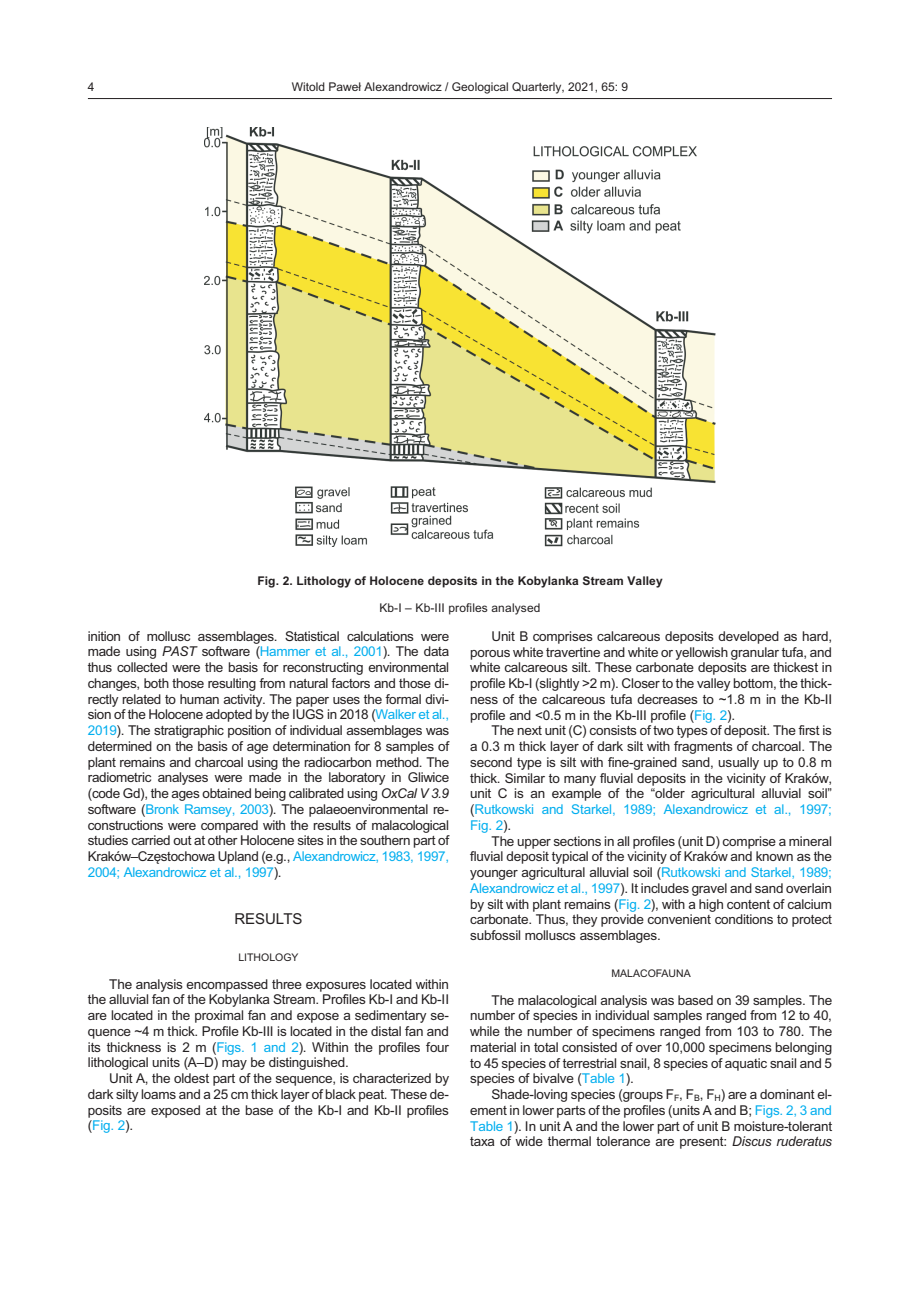
<style>
.page{position:relative;width:921px;height:1290px;background:#fff}
.page>*{position:absolute;margin:0;border:0;box-sizing:border-box;transform-origin:0 0}
.t1{font:15px "Arial";color:#231f20}
.t2{font:13.5px/15.8px "Arial";letter-spacing:-.015em;color:#231f20;text-align:justify}
.t3{font:12px "Arial";color:#231f20}
.t4{font:700 12px "Arial";letter-spacing:.01em;color:#231f20}
.t5{font:10.5px "Arial";color:#231f20}
.s1{font-style:italic}
.s2{color:#00aeef}
</style>
<div class="page">
<hr style="left:88px;top:98px;width:744px;height:1px;background:#231f20">
<img style="left:205px;top:127px;width:510px;height:419px">
<p class="t3" style="left:88px;top:83px;width:8px">4</p>
<p class="t3" style="left:292px;top:83px;width:338px">Witold Pawe³ Alexandrowicz / Geo log i cal Quar terly, 2021, 65: 9</p>
<p class="t4" style="left:257px;top:576px;width:407px">Fig. 2. Li thol ogy of Ho lo cene de pos its in the Kobylanka Stream Val ley</p>
<p class="t3" style="left:379px;top:603px;width:163px">Kb-I – Kb-III pro files ana lysed</p>
<p class="t2" style="left:88px;top:629px;width:363px">i ni tion of mol lusc as sem blages. Sta tis ti cal cal cu la tions were made us ing <span class="s1">PAST</span> soft ware (<span class="s2">Ham mer et al., 2001</span>). The data thus col lected were the ba sis for re con struct ing en vi ron men tal changes, both those re sult ing from nat u ral fac tors and those di - rectly re lated to hu man ac tiv ity. The pa per uses the for mal di vi - sion of the Ho lo cene adopted by the IUGS in 2018 (<span class="s2">Walker et al., 2019</span>). The strati graphic po si tion of in di vid ual as sem blages was de ter mined on the ba sis of age de ter mi na tion for 8 sam ples of plant re mains and char coal us ing the ra dio car bon method. The ra dio met ric anal y ses were made in the lab o ra tory in Gliwice (code Gd), the ages ob tained be ing cal i brated us ing <span class="s1">OxCal V 3.9 </span>soft ware (<span class="s2">Bronk Ramsey, 2003</span>). The palaeoenvironmental re - con struc tions were com pared with the re sults of malacological stud ies car ried out at other Ho lo cene sites in the south ern part of Kraków–Czêstochowa Up land (e.g., <span class="s2">Alexandrowicz, 1983, 1997, 2004; Alexandrowicz et al., 1997</span>).</p>
<p class="t1" style="left:234px;top:913px;width:70px">RESULTS</p>
<p class="t5" style="left:238px;top:953px;width:62px">LITHOLOGY</p>
<p class="t2" style="left:88px;top:977px;width:363px;text-indent:21px">The anal y sis en com passed three ex po sures lo cated within the al lu vial fan of the Kobylanka Stream. Pro files Kb-I and Kb-II are lo cated in the prox i mal fan and ex pose a sed i men tary se - quence ~4 m thick. Pro file Kb-III is lo cated in the dis tal fan and its thick ness is 2 m (<span class="s2">Figs. 1 and 2</span>). Within the pro files four lithological units (A–D) may be dis tin guished.</p>
<p class="t2" style="left:88px;top:1072px;width:363px;text-indent:21px">Unit A, the old est part of the se quence, is char ac ter ized by dark silty loams and a 25 cm thick layer of black peat. These de - pos its are ex posed at the base of the Kb-I and Kb-II pro files (<span class="s2">Fig. 2</span>).</p>
<p class="t2" style="left:470px;top:629px;width:364px;text-indent:21px">Unit B com prises cal car e ous de pos its de vel oped as hard, po rous white trav er tine and white or yel low ish gran u lar tufa, and white cal car e ous silt. These car bon ate de pos its are thick est in pro file Kb-I (slightly &gt;2 m). Closer to the val ley bot tom, the thick - ness of the cal car e ous tufa de creases to ~1.8 m in the Kb-II pro file and &lt;0.5 m in the Kb-III pro file (<span class="s2">Fig. 2</span>).</p>
<p class="t2" style="left:470px;top:724px;width:364px;text-indent:21px">The next unit (C) con sists of two types of de posit. The first is a 0.3 m thick layer of dark silt with frag ments of char coal. The sec ond type is silt with fine-grained sand, usu ally up to 0.8 m thick. Sim i lar to many flu vial de pos its in the vi cin ity of Kraków, unit C is an ex am ple of the “older ag ri cul tural al lu vial soil” (<span class="s2">Rutkowski and Starkel, 1989; Alexandrowicz et al., 1997; Fig. 2</span>).</p>
<p class="t2" style="left:470px;top:834px;width:363px;text-indent:21px">The up per sec tions in all pro files (unit D) com prise a min eral flu vial de posit typ i cal of the vi cin ity of Kraków and known as the youn ger ag ri cul tural al lu vial soil (<span class="s2">Rutkowski and Starkel, 1989; Alexandrowicz et al., 1997</span>). It in cludes gravel and sand over lain by silt with plant re mains (<span class="s2">Fig. 2</span>), with a high con tent of cal cium car bon ate. Thus, they pro vide con ve nient con di tions to pro tect subfossil molluscs as sem blages.</p>
<p class="t5" style="left:612px;top:969px;width:81px">MALACOFAUNA</p>
<p class="t2" style="left:470px;top:993px;width:364px;text-indent:21px">The malacological anal y sis was based on 39 sam ples. The num ber of spe cies in in di vid ual sam ples ranged from 12 to 40, while the num ber of spec i mens ranged from 103 to 780. The ma te rial in to tal con sisted of over 10,000 spec i mens be long ing to 45 spe cies of ter res trial snail, 8 spe cies of aquatic snail and 5 spe cies of bi valve (<span class="s2">Ta ble 1</span>).</p>
<p class="t2" style="left:470px;top:1088px;width:363px;text-indent:21px">Shade-lov ing spe cies (groups F<sub>F</sub>, F<sub>B</sub>, F<sub>H</sub>) are a dom i nant el - e ment in lower parts of the pro files (units A and B; <span class="s2">Figs. 2, 3 and Ta ble 1</span>). In unit A and the lower part of unit B mois ture-tol er ant taxa of wide ther mal tol er ance are pres ent: <span class="s1">Dis cus ruderatus</span></p>
</div>
